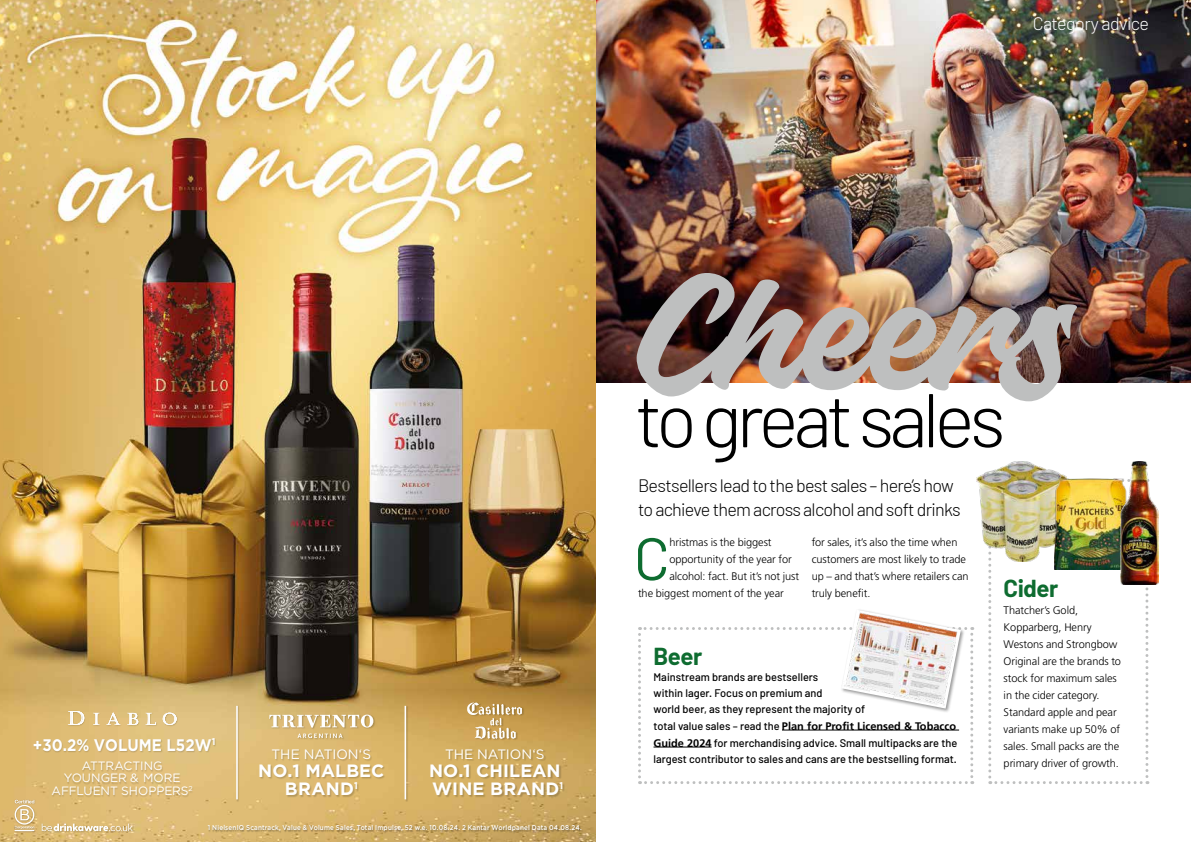
<style>
.page{position:relative;width:1191px;height:842px;background:#fff}
.page>*{position:absolute;margin:0;border:0;box-sizing:border-box;transform-origin:0 0}
.t1{font:300 76.1px "Barlow";letter-spacing:-.07em;color:#000}
.t2{font:59.6px "Barlow";color:#0e6c30}
.t3{font:700 24px "Barlow";letter-spacing:-.02em;color:#0e6c30}
.t4{font:300 18px/24px "Barlow";letter-spacing:-.04em;color:#000}
.t5{font:300 18px "Barlow";letter-spacing:-.03em;color:#fff}
.t6{font:700 17.8px/18.1px "Gotham";letter-spacing:.005em;color:#fff;text-align:center}
.t7{font:700 16.8px "Gotham";color:#fff;scale:.9 1}
.t8{font:13.6px "Gotham";letter-spacing:-.005em;color:#fff}
.t9{font:12.1px/12.4px "Gotham";letter-spacing:-.005em;color:#fff;text-align:center}
.t10{font:300 11px/17px "Frutiger LT Std";letter-spacing:-.005em;color:#000}
.t11{font:500 11px/16px "Barlow";color:#000}
.t12{font:700 11px "Frutiger LT Std";color:#000}
.t13{font:500 7px "Gotham";letter-spacing:.025em;color:#fff;scale:.9 1}
.s1{font-family:"Barlow";font-weight:500}
.s2{font-family:"Frutiger LT Std";font-weight:700}
</style>
<div class="page">
<svg style="left:988px;top:561px;width:160px;height:223px"></svg>
<img style="left:595px;top:0;width:596px;height:383px">
<img style="left:0;top:0;width:595px;height:842px">
<img style="left:32px;top:702px;width:534px;height:101px">
<svg style="left:467px;top:702px;width:55px;height:37px;background:#ceae74"></svg>
<svg style="left:269px;top:715px;width:104px;height:23px;background:#dec490"></svg>
<hr style="left:404px;top:706px;width:2px;height:93px;background:#fff">
<hr style="left:236px;top:706px;width:2px;height:93px;background:#fff">
<svg style="left:68px;top:711px;width:16px;height:14px"></svg>
<svg style="left:93px;top:713px;width:7px;height:12px"></svg>
<svg style="left:106px;top:713px;width:14px;height:12px"></svg>
<svg style="left:127px;top:713px;width:11px;height:12px"></svg>
<svg style="left:145px;top:713px;width:11px;height:12px"></svg>
<svg style="left:163px;top:713px;width:14px;height:12px"></svg>
<img style="left:13px;top:798px;width:122px;height:36px">
<svg style="left:42px;top:823px;width:91px;height:8px"></svg>
<svg style="left:14px;top:800px;width:21px;height:31px"></svg>
<img style="left:207px;top:823px;width:377px;height:12px">
<svg style="left:638px;top:610px;width:335px;height:174px"></svg>
<img style="left:976px;top:461px;width:90px;height:100px">
<img style="left:1054px;top:478px;width:66px;height:92px">
<img style="left:1120px;top:461px;width:38px;height:124px">
<img style="left:636px;top:273px;width:441px;height:128px">
<img style="left:841px;top:611px;width:119px;height:96px">
<h3 class="t5" style="left:1032px;top:17px;width:118px">Category advice</h3>
<h3 class="t7" style="left:33px;top:737px;width:204px">+30.2% VOLUME L52W<sup>1</sup></h3>
<p class="t9" style="left:52px;top:760px;width:143px">ATTRACTING<br>YOUNGER &amp; MORE<br>AFFLUENT SHOPPERS<sup>2</sup></p>
<p class="t13" style="left:208px;top:825px;width:417px">1 NielsenIQ Scantrack, Value &amp; Volume Sales, Total Impulse, 52 w.e. 10.08.24. 2 Kantar Worldpanel Data 04.08.24.</p>
<p class="t8" style="left:271px;top:748px;width:101px">THE NATION‘S</p>
<h3 class="t6" style="left:258px;top:762px;width:128px">NO.1 MALBEC<br>BRAND<sup>1</sup></h3>
<p class="t8" style="left:445px;top:748px;width:101px">THE NATION‘S</p>
<h3 class="t6" style="left:429px;top:762px;width:136px;text-align:left">NO.1 CHILEAN<br>WINE BRAND<sup>1</sup></h3>
<h1 class="t1" style="left:635px;top:393px;width:372px">to great sales</h1>
<h3 class="t4" style="left:638px;top:475px;width:324px">Bestsellers lead to the best sales – here’s how to achieve them across alcohol and soft drinks</h3>
<h2 class="t2" style="left:634px;top:525px;width:38px">C</h2>
<p class="t10" style="left:669px;top:534px;width:104px">hristmas is the biggest</p>
<p class="t10" style="left:669px;top:551px;width:124px">opportunity of the year for</p>
<p class="t10" style="left:669px;top:568px;width:131px">alcohol: fact. But it’s not just</p>
<p class="t10" style="left:638px;top:585px;width:147px">the biggest moment of the year</p>
<p class="t10" style="left:811px;top:534px;width:158px">for sales, it’s also the time when customers are most likely to trade up – and that’s where retailers can truly benefit.</p>
<h3 class="t3" style="left:653px;top:647px;width:50px">Beer</h3>
<p class="t11" style="left:653px;top:670px;width:213px">Mainstream brands are bestsellers<br>within lager. Focus on premium and<br>world beer, as they represent the majority of</p>
<p class="t12" style="left:653px;top:722px;width:304px"><span class="s1">total value sales – read the</span> Plan for Profit Licensed &amp; Tobacco</p>
<p class="t11" style="left:653px;top:736px;width:305px"><span class="s2">Guide 2024</span> for merchandising advice. Small multipacks are the largest contributor to sales and cans are the bestselling format.</p>
<h3 class="t3" style="left:1003px;top:579px;width:56px">Cider</h3>
<p class="t10" style="left:1003px;top:602px;width:119px">Thatcher’s Gold,<br>Kopparberg, Henry<br>Westons and Strongbow<br>Original are the brands to stock for maximum sales in the cider category.<br>Standard apple and pear variants make up 50% of sales. Small packs are the primary driver of growth.</p>
</div>
